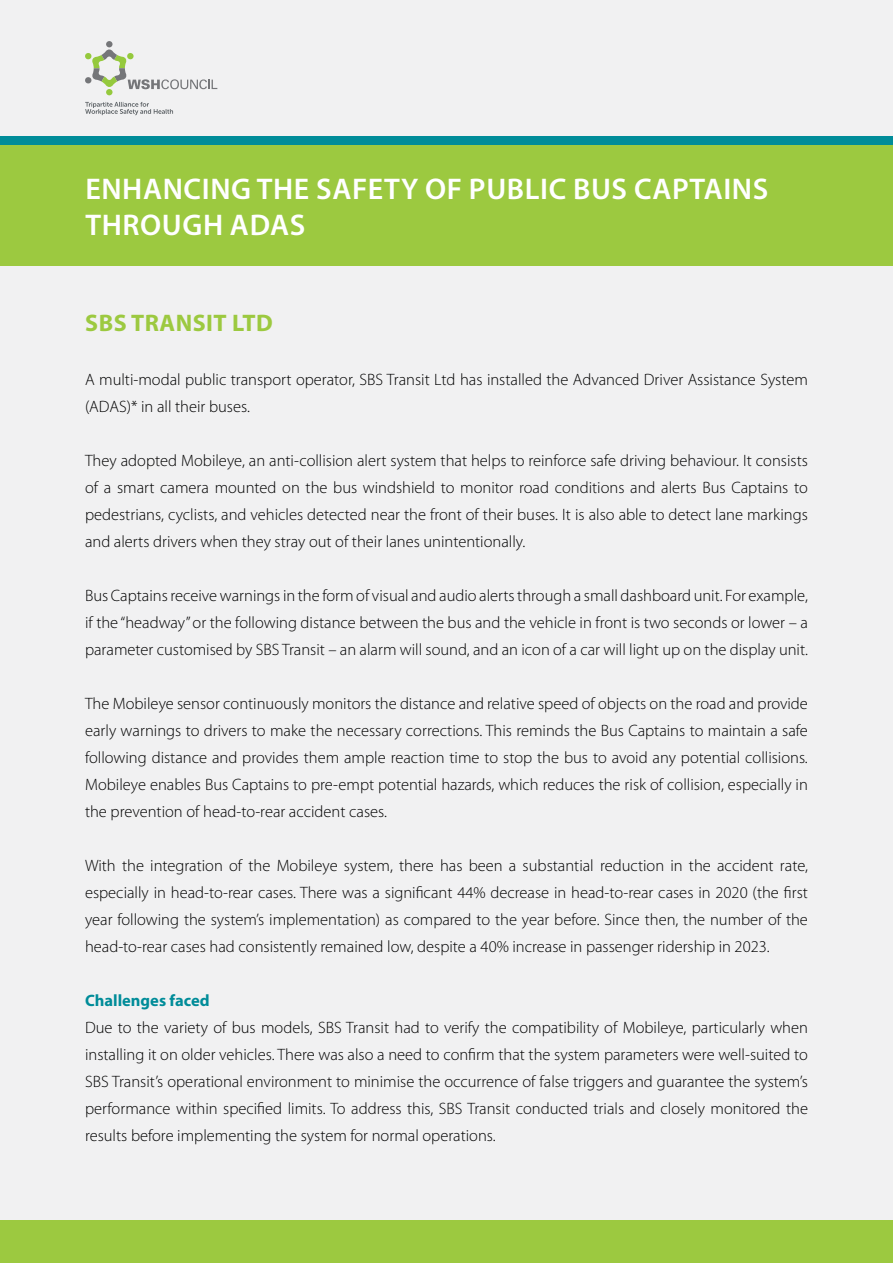
<style>
.page{position:relative;width:893px;height:1263px;background:#f1f1f2}
.page>*{position:absolute;margin:0;border:0;box-sizing:border-box;transform-origin:0 0}
.t1{font:600 30px/36px "Myriad Pro";letter-spacing:.02em;color:#fff}
.t2{font:700 24px "Myriad Pro";letter-spacing:.02em;color:#9cc940}
.t3{font:300 16.5px/27px "Myriad Pro";color:#000;text-align:justify}
.t4{font:700 16.5px "Myriad Pro";color:#008c99}
</style>
<div class="page">
<div style="left:0;top:1220px;width:893px;height:43px;background:#9cc940"></div>
<div style="left:106px;top:41px;width:7px;height:6px;background:#757679;border-radius:50%"></div>
<div style="left:106px;top:89px;width:7px;height:6px;background:#95c93d;border-radius:50%"></div>
<svg style="left:85px;top:49px;width:132px;height:40px"></svg>
<svg style="left:85px;top:102px;width:88px;height:13px"></svg>
<div style="left:0;top:145px;width:893px;height:121px;background:#9cc940"></div>
<div style="left:0;top:136px;width:893px;height:9px;background:#008c99"></div>
<h1 class="t1" style="left:85px;top:170px;width:684px">ENHANCING THE SAFETY OF PUBLIC BUS CAPTAINS<br>THROUGH ADAS</h1>
<h2 class="t2" style="left:85px;top:307px;width:189px">SBS TRANSIT LTD</h2>
<p class="t3" style="left:85px;top:366px;width:724px">A multi-modal public transport operator, SBS Transit Ltd has installed the Advanced Driver Assistance System (ADAS)* in all their buses.</p>
<p class="t3" style="left:85px;top:447px;width:724px">They adopted Mobileye, an anti-collision alert system that helps to reinforce safe driving behaviour. It consists of a smart camera mounted on the bus windshield to monitor road conditions and alerts Bus Captains to pedestrians, cyclists, and vehicles detected near the front of their buses. It is also able to detect lane markings and alerts drivers when they stray out of their lanes unintentionally.</p>
<p class="t3" style="left:85px;top:582px;width:724px">Bus Captains receive warnings in the form of visual and audio alerts through a small dashboard unit. For example, if the “headway” or the following distance between the bus and the vehicle in front is two seconds or lower – a parameter customised by SBS Transit – an alarm will sound, and an icon of a car will light up on the display unit.</p>
<p class="t3" style="left:85px;top:690px;width:724px">The Mobileye sensor continuously monitors the distance and relative speed of objects on the road and provide early warnings to drivers to make the necessary corrections. This reminds the Bus Captains to maintain a safe following distance and provides them ample reaction time to stop the bus to avoid any potential collisions.<br>Mobileye enables Bus Captains to pre-empt potential hazards, which reduces the risk of collision, especially in the prevention of head-to-rear accident cases.</p>
<p class="t3" style="left:85px;top:852px;width:724px">With the integration of the Mobileye system, there has been a substantial reduction in the accident rate, especially in head-to-rear cases. There was a significant 44% decrease in head-to-rear cases in 2020 (the first year following the system’s implementation) as compared to the year before. Since then, the number of the head-to-rear cases had consistently remained low, despite a 40% increase in passenger ridership in 2023.</p>
<p class="t4" style="left:85px;top:989px;width:126px">Challenges faced</p>
<p class="t3" style="left:85px;top:1014px;width:724px">Due to the variety of bus models, SBS Transit had to verify the compatibility of Mobileye, particularly when installing it on older vehicles. There was also a need to confirm that the system parameters were well-suited to SBS Transit’s operational environment to minimise the occurrence of false triggers and guarantee the system’s performance within specified limits. To address this, SBS Transit conducted trials and closely monitored the results before implementing the system for normal operations.</p>
</div>
